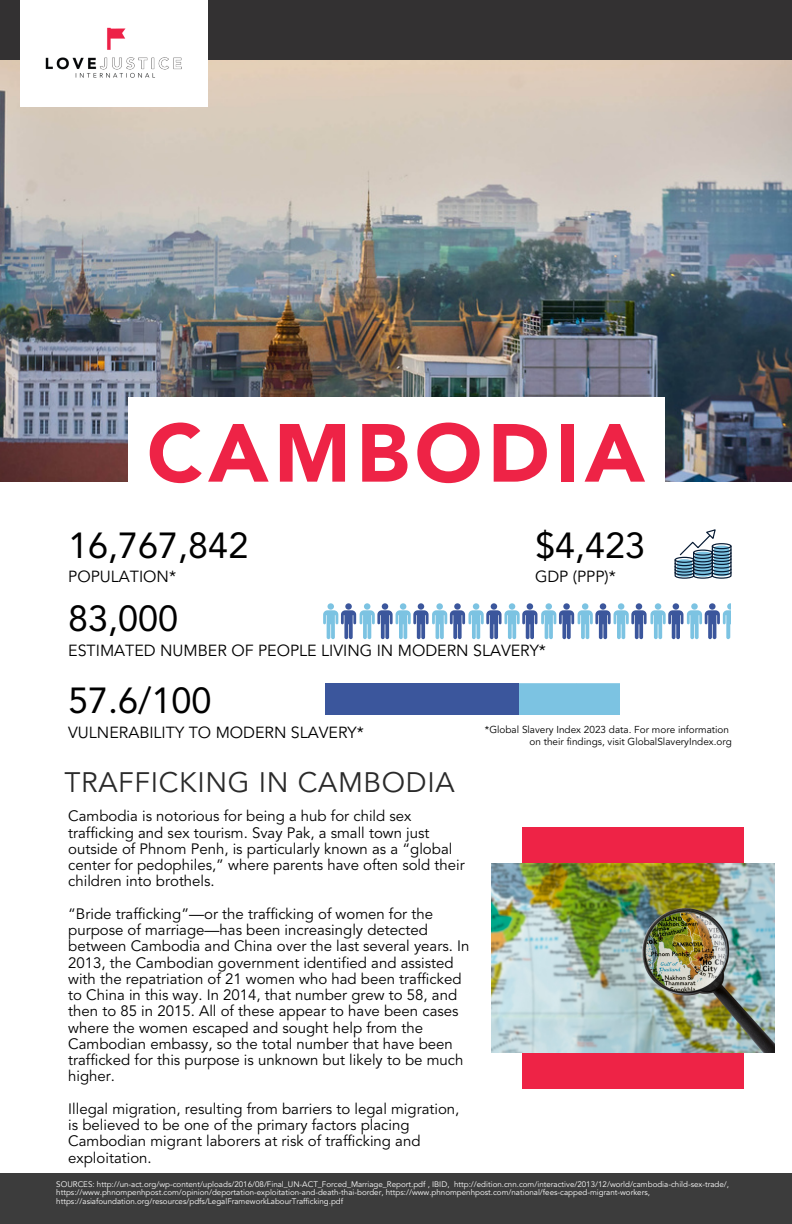
<style>
.page{position:relative;width:792px;height:1224px;background:#fff}
.page>*{position:absolute;margin:0;border:0;box-sizing:border-box;transform-origin:0 0}
.t1{font:900 81.4px "Avenir LT Std";letter-spacing:.065em;color:#ee2346}
.t2{font:36px "Avenir LT Std";color:#000}
.t3{font:28px "Avenir LT Std";letter-spacing:.025em;color:#2a2a2a}
.t4{font:16px "Avenir LT Std";color:#000}
.t5{font:15px/16.2px "Avenir LT Std";color:#000}
.t6{font:10px "Avenir LT Std";color:#000}
.t7{font:8px/8.4px "Avenir LT Std";color:#fff}
</style>
<div class="page">
<div style="left:0;top:0;width:792px;height:69px;background:#333132"></div>
<img style="left:0;top:60px;width:792px;height:422px">
<div style="left:0;top:1173px;width:792px;height:51px;background:#3c3c3c"></div>
<img style="left:129px;top:398px;width:535px;height:212px">
<div style="left:20px;top:0;width:189px;height:106px;background:#fff"></div>
<div style="left:518px;top:683px;width:102px;height:32px;background:#7cc3e2"></div>
<div style="left:326px;top:683px;width:192px;height:35px;background:#3b569c"></div>
<div style="left:327px;top:603px;width:7px;height:7px;background:#7cc3e2;border-radius:50%"></div>
<svg style="left:345px;top:603px;width:7px;height:7px"></svg>
<div style="left:364px;top:603px;width:6px;height:7px;background:#7cc3e2;border-radius:50%"></div>
<div style="left:382px;top:603px;width:6px;height:7px;background:#3b569c;border-radius:50%"></div>
<div style="left:400px;top:603px;width:6px;height:7px;background:#7cc3e2;border-radius:50%"></div>
<div style="left:418px;top:603px;width:6px;height:7px;background:#3b569c;border-radius:50%"></div>
<div style="left:436px;top:603px;width:7px;height:7px;background:#7cc3e2;border-radius:50%"></div>
<svg style="left:454px;top:603px;width:7px;height:7px"></svg>
<div style="left:473px;top:603px;width:6px;height:7px;background:#7cc3e2;border-radius:50%"></div>
<div style="left:491px;top:603px;width:6px;height:7px;background:#3b569c;border-radius:50%"></div>
<div style="left:509px;top:603px;width:6px;height:7px;background:#7cc3e2;border-radius:50%"></div>
<div style="left:527px;top:603px;width:6px;height:7px;background:#3b569c;border-radius:50%"></div>
<div style="left:523px;top:827px;width:221px;height:262px;background:#ee2346"></div>
<svg style="left:675px;top:529px;width:57px;height:50px"></svg>
<div style="left:319px;top:715px;width:389px;height:38px;background:#fff"></div>
<div style="left:546px;top:603px;width:6px;height:7px;background:#7cc3e2;border-radius:50%"></div>
<svg style="left:563px;top:603px;width:7px;height:7px"></svg>
<div style="left:582px;top:603px;width:6px;height:7px;background:#7cc3e2;border-radius:50%"></div>
<div style="left:600px;top:603px;width:6px;height:7px;background:#3b569c;border-radius:50%"></div>
<div style="left:618px;top:603px;width:6px;height:7px;background:#7cc3e2;border-radius:50%"></div>
<div style="left:636px;top:603px;width:6px;height:7px;background:#3b569c;border-radius:50%"></div>
<div style="left:655px;top:603px;width:6px;height:7px;background:#7cc3e2;border-radius:50%"></div>
<div style="left:673px;top:603px;width:6px;height:7px;background:#3b569c;border-radius:50%"></div>
<svg style="left:691px;top:603px;width:7px;height:7px"></svg>
<div style="left:709px;top:603px;width:7px;height:7px;background:#3b569c;border-radius:50%"></div>
<div style="left:727px;top:603px;width:7px;height:7px;background:#7cc3e2;border-radius:50%"></div>
<svg style="left:323px;top:610px;width:408px;height:29px"></svg>
<div style="left:731px;top:602px;width:61px;height:38px;background:#fff"></div>
<img style="left:491px;top:863px;width:284px;height:189px">
<p class="t1" style="left:147px;top:420px;width:500px">CAMBODIA</p>
<p class="t2" style="left:68px;top:531px;width:182px">16,767,842</p>
<p class="t4" style="left:68px;top:570px;width:109px">POPULATION*</p>
<p class="t2" style="left:68px;top:604px;width:112px">83,000</p>
<p class="t2" style="left:535px;top:531px;width:112px">$4,423</p>
<p class="t4" style="left:535px;top:570px;width:82px">GDP (PPP)*</p>
<p class="t4" style="left:68px;top:644px;width:479px">ESTIMATED NUMBER OF PEOPLE LIVING IN MODERN SLAVERY*</p>
<p class="t2" style="left:68px;top:685px;width:145px">57.6/100</p>
<p class="t4" style="left:68px;top:726px;width:297px">VULNERABILITY TO MODERN SLAVERY*</p>
<p class="t6" style="left:485px;top:726px;width:246px">*Global Slavery Index 2023 data. For more information</p>
<p class="t6" style="left:529px;top:737px;width:204px">on their findings, visit GlobalSlaveryIndex.org</p>
<p class="t3" style="left:64px;top:771px;width:392px">TRAFFICKING IN CAMBODIA</p>
<p class="t5" style="left:68px;top:810px;width:398px">Cambodia is notorious for being a hub for child sex trafficking and sex tourism. Svay Pak, a small town just outside of Phnom Penh, is particularly known as a “global center for pedophiles,” where parents have often sold their children into brothels.</p>
<p class="t5" style="left:68px;top:907px;width:403px">“Bride trafficking”—or the trafficking of women for the purpose of marriage—has been increasingly detected between Cambodia and China over the last several years. In 2013, the Cambodian government identified and assisted with the repatriation of 21 women who had been trafficked to China in this way. In 2014, that number grew to 58, and then to 85 in 2015. All of these appear to have been cases where the women escaped and sought help from the Cambodian embassy, so the total number that have been trafficked for this purpose is unknown but likely to be much higher.</p>
<p class="t5" style="left:68px;top:1102px;width:393px">Illegal migration, resulting from barriers to legal migration, is believed to be one of the primary factors placing Cambodian migrant laborers at risk of trafficking and exploitation.</p>
<p class="t7" style="left:56px;top:1180px;width:674px">SOURCES: http://un-act.org/wp-content/uploads/2016/08/Final_UN-ACT_Forced_Marriage_Report.pdf , IBID, http://edition.cnn.com/interactive/2013/12/world/cambodia-child-sex-trade/, https://www.phnompenhpost.com/opinion/deportation-exploitation-and-death-thai-border, https://www.phnompenhpost.com/national/fees-capped-migrant-workers, https://asiafoundation.org/resources/pdfs/LegalFrameworkLabourTrafficking.pdf</p>
</div>
